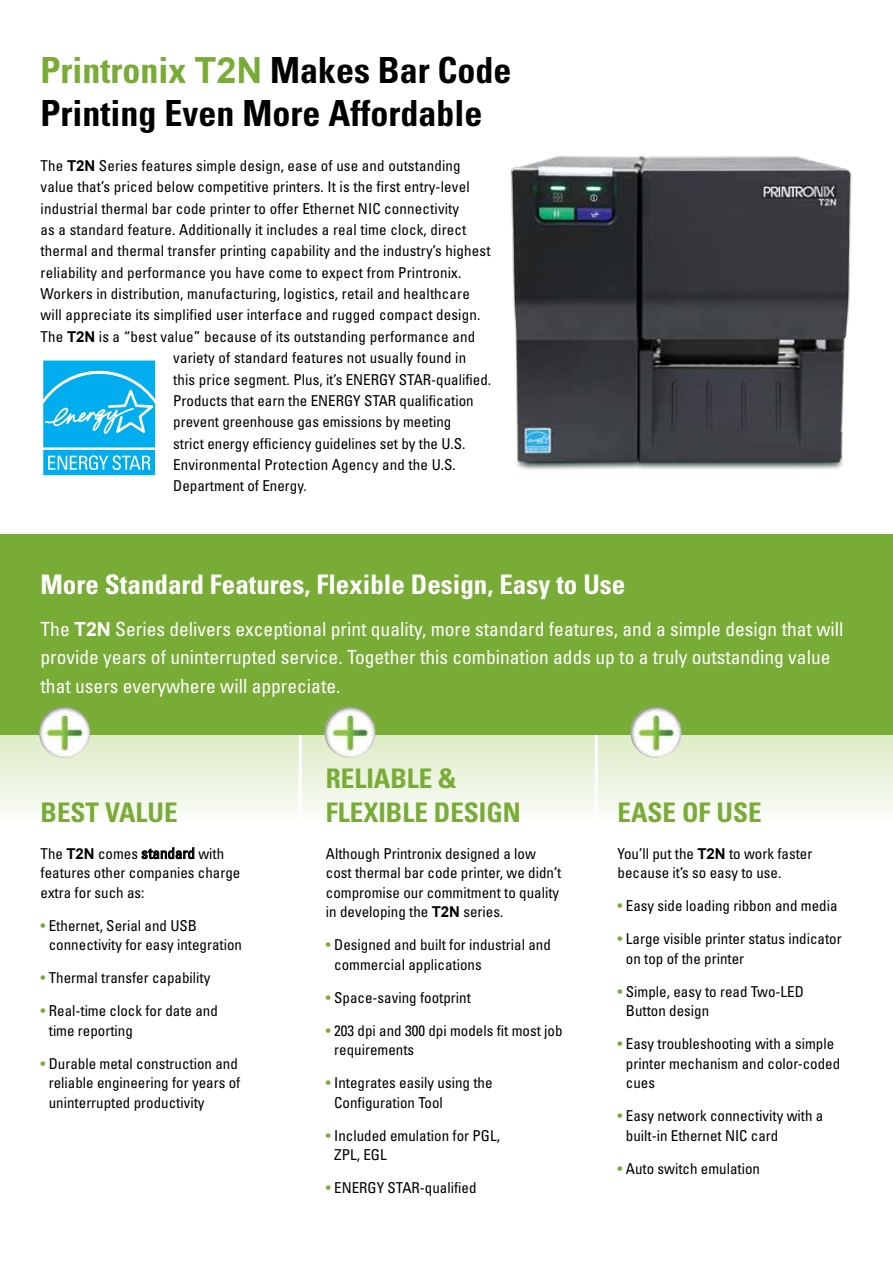
<style>
.page{position:relative;width:893px;height:1263px;background:#fff}
.page>*{position:absolute;margin:0;border:0;box-sizing:border-box;transform-origin:0 0}
.t1{font:700 condensed 36px/43.2px "Univers LT";color:#000}
.t2{font:700 condensed 27px "Univers LT";color:#fff}
.t3{font:700 condensed 27px/33.8px "Univers LT";color:#78ac36}
.t4{font:condensed 19.5px/28.5px "Univers LT";color:#fff}
.t5{font:condensed 15px/19.5px "Univers LT";color:#000}
.s1{color:#78ac36}
.s2{font-family:"Arial";font-stretch:normal;color:#78ac36}
.s3{font-family:"Arial";font-weight:700;font-stretch:normal}
</style>
<div class="page">
<svg style="left:0;top:734px;width:296px;height:126px"></svg>
<svg style="left:297px;top:734px;width:297px;height:78px;background:#e9f2db"></svg>
<svg style="left:598px;top:734px;width:295px;height:78px;background:#e9f2db"></svg>
<img style="left:510px;top:155px;width:342px;height:315px">
<svg style="left:141px;top:847px;width:54px;height:12px"></svg>
<svg style="left:43px;top:360px;width:113px;height:1px"></svg>
<svg style="left:43px;top:361px;width:113px;height:115px;background:#2dbcf1"></svg>
<hr style="left:299px;top:699px;width:3px;height:564px;background:#fff">
<div style="left:0;top:534px;width:893px;height:200px;background:#78ac36"></div>
<img style="left:39px;top:707px;width:51px;height:51px;border-radius:25px">
<img style="left:324px;top:707px;width:51px;height:51px;border-radius:25px">
<img style="left:630px;top:707px;width:51px;height:51px;border-radius:25px">
<h1 class="t1" style="left:41px;top:49px;width:472px"><span class="s1">Printronix</span> <span class="s2">T2N</span> Makes Bar Code<br>Printing Even More Affordable</h1>
<p class="t5" style="left:41px;top:155px;width:422px">The <span class="s3">T2N</span> Series features simple design, ease of use and outstanding</p>
<p class="t5" style="left:41px;top:177px;width:431px">value that’s priced below competitive printers. It is the first entry-level</p>
<p class="t5" style="left:41px;top:198px;width:420px">industrial thermal bar code printer to offer Ethernet NIC connectivity</p>
<p class="t5" style="left:41px;top:220px;width:427px">as a standard feature. Additionally it includes a real time clock, direct</p>
<p class="t5" style="left:41px;top:241px;width:451px">thermal and thermal transfer printing capability and the industry’s highest</p>
<p class="t5" style="left:41px;top:262px;width:422px">reliability and performance you have come to expect from Printronix.</p>
<p class="t5" style="left:41px;top:284px;width:431px">Workers in distribution, manufacturing, logistics, retail and healthcare</p>
<p class="t5" style="left:41px;top:305px;width:441px">will appreciate its simplified user interface and rugged compact design.</p>
<p class="t5" style="left:41px;top:326px;width:436px">The <span class="s3">T2N</span> is a “best value” because of its outstanding performance and</p>
<p class="t5" style="left:173px;top:348px;width:294px">variety of standard features not usually found in</p>
<p class="t5" style="left:173px;top:369px;width:319px">this price segment. Plus, it’s ENERGY STAR-qualified.</p>
<p class="t5" style="left:173px;top:391px;width:302px">Products that earn the ENERGY STAR qualification</p>
<p class="t5" style="left:173px;top:412px;width:280px">prevent greenhouse gas emissions by meeting</p>
<p class="t5" style="left:173px;top:433px;width:294px">strict energy efficiency guidelines set by the U.S.</p>
<p class="t5" style="left:173px;top:455px;width:284px">Environmental Protection Agency and the U.S.</p>
<p class="t5" style="left:173px;top:476px;width:135px">Department of Energy.</p>
<h2 class="t2" style="left:40px;top:568px;width:586px">More Standard Features, Flexible Design, Easy to Use</h2>
<p class="t4" style="left:40px;top:614px;width:804px">The <span class="s3">T2N</span> Series delivers exceptional print quality, more standard features, and a simple design that will provide years of uninterrupted service. Together this combination adds up to a truly outstanding value that users everywhere will appreciate.</p>
<h2 class="t3" style="left:326px;top:761px;width:196px">Reliab le &amp;<br>Flexible Design</h2>
<h2 class="t3" style="left:40px;top:795px;width:136px">Best Value</h2>
<h2 class="t3" style="left:618px;top:795px;width:143px">Ease OF use</h2>
<p class="t5" style="left:40px;top:843px;width:201px">The <span class="s3">T2N</span> comes standard with features other companies charge extra for such as:</p>
<p class="t5" style="left:49px;top:915px;width:195px;text-indent:-8px"><span class="s1">•</span> Ethernet, Serial and USB connectivity for easy integration</p>
<p class="t5" style="left:41px;top:968px;width:171px"><span class="s1">•</span> Thermal transfer capability</p>
<p class="t5" style="left:49px;top:1001px;width:171px;text-indent:-8px"><span class="s1">•</span> Real-time clock for date and time reporting</p>
<p class="t5" style="left:49px;top:1053px;width:193px;text-indent:-8px"><span class="s1">•</span> Durable metal construction and reliable engineering for years of uninterrupted productivity</p>
<p class="t5" style="left:326px;top:843px;width:237px">Although Printronix designed a low cost thermal bar code printer, we didn’t compromise our commitment to quality in developing the <span class="s3">T2N</span> series.</p>
<p class="t5" style="left:334px;top:935px;width:218px;text-indent:-8px"><span class="s1">•</span> Designed and built for industrial and commercial applications</p>
<p class="t5" style="left:326px;top:987px;width:146px"><span class="s1">•</span> Space-saving footprint</p>
<p class="t5" style="left:334px;top:1020px;width:230px;text-indent:-8px"><span class="s1">•</span> 203 dpi and 300 dpi models fit most job requirements</p>
<p class="t5" style="left:334px;top:1073px;width:160px;text-indent:-8px"><span class="s1">•</span> Integrates easily using the<br>Configuration Tool</p>
<p class="t5" style="left:334px;top:1125px;width:167px;text-indent:-8px"><span class="s1">•</span> Included emulation for PGL,<br>ZPL, EGL</p>
<p class="t5" style="left:326px;top:1178px;width:152px"><span class="s1">•</span> ENERGY STAR-qualified</p>
<p class="t5" style="left:618px;top:843px;width:196px">You’ll put the <span class="s3">T2N</span> to work faster because it’s so easy to use.</p>
<p class="t5" style="left:618px;top:896px;width:221px"><span class="s1">•</span> Easy side loading ribbon and media</p>
<p class="t5" style="left:626px;top:929px;width:217px;text-indent:-8px"><span class="s1">•</span> Large visible printer status indicator on top of the printer</p>
<p class="t5" style="left:626px;top:981px;width:180px;text-indent:-8px"><span class="s1">•</span> Simple, easy to read Two-LED<br>Button design</p>
<p class="t5" style="left:626px;top:1034px;width:216px;text-indent:-8px"><span class="s1">•</span> Easy troubleshooting with a simple printer mechanism and color-coded cues</p>
<p class="t5" style="left:626px;top:1106px;width:199px;text-indent:-8px"><span class="s1">•</span> Easy network connectivity with a built-in Ethernet NIC card</p>
<p class="t5" style="left:618px;top:1158px;width:144px"><span class="s1">•</span> Auto switch emulation</p>
</div>
